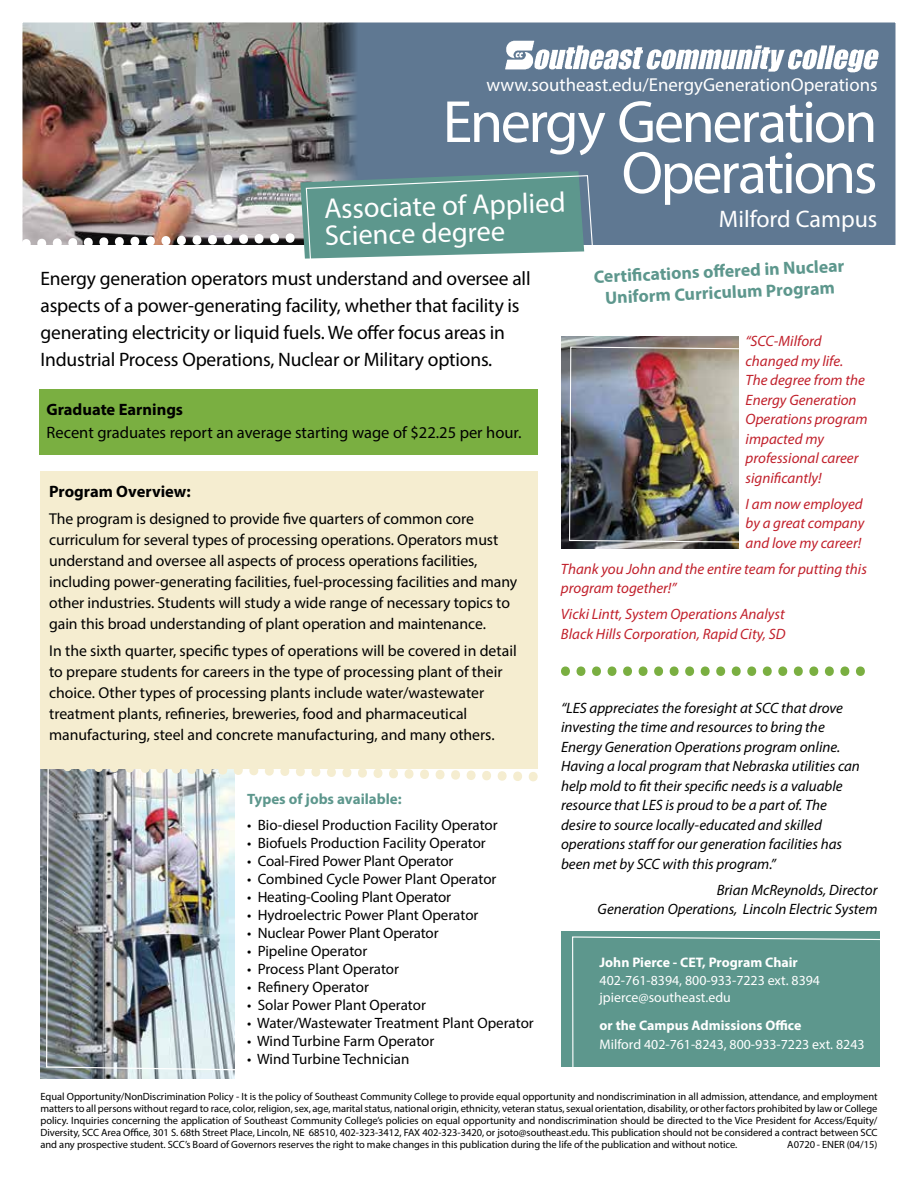
<style>
.page{position:relative;width:918px;height:1188px;background:#fff}
.page>*{position:absolute;margin:0;border:0;box-sizing:border-box;transform-origin:0 0}
.t1{font:75px "Myriad Pro";color:#fff}
.t2{font:60px/51px "Myriad Pro";letter-spacing:-.04em;color:#fff;text-align:right}
.t3{font:28.5px/26.7px "Myriad Pro";color:#fff}
.t4{font:24px "Myriad Pro";color:#fff}
.t5{font:19.5px/27px "Myriad Pro";letter-spacing:-.01em;color:#000}
.t6{font:18.75px "Myriad Pro";color:#fff}
.t7{font:700 17.85px/21.5px "Myriad Pro";color:#5d978d;text-align:center}
.t8{font:16.5px "Myriad Pro";color:#000}
.t9{font:700 16.5px "Myriad Pro";color:#000}
.t10{font:15.75px/21px "Myriad Pro";letter-spacing:-.005em;color:#000}
.t11{font:italic 15px/19.5px "Myriad Pro";color:#000}
.t12{font:15px "Myriad Pro";color:#000}
.t13{font:italic 15px/19.5px "Myriad Pro";color:#c1202b}
.t14{font:700 15px "Myriad Pro";color:#5d978d}
.t15{font:13.8px/16.5px "Myriad Pro";color:#fff}
.t16{font:700 13.8px "Myriad Pro";color:#fff}
.t17{font:10.5px/12px "Myriad Pro";letter-spacing:-.005em;color:#000;text-align:justify}
</style>
<div class="page">
<img style="left:561px;top:337px;width:178px;height:212px">
<img style="left:23px;top:23px;width:301px;height:221px">
<img style="left:40px;top:768px;width:195px;height:310px">
<div style="left:362px;top:0;width:556px;height:244px;background:#5f7892"></div>
<svg style="left:324px;top:23px;width:38px;height:148px;background:#596673"></svg>
<div style="left:40px;top:389px;width:498px;height:66px;background:#7aaf41"></div>
<div style="left:561px;top:932px;width:319px;height:135px;background:#5d978d"></div>
<svg style="left:572px;top:936px;width:308px;height:131px"></svg>
<img style="left:505px;top:41px;width:374px;height:32px">
<img style="left:569px;top:346px;width:170px;height:197px">
<svg style="left:300px;top:171px;width:294px;height:88px;background:#6a9c95"></svg>
<img style="left:45px;top:768px;width:190px;height:303px">
<div style="left:40px;top:471px;width:498px;height:297px;background:#f5edd0"></div>
<svg style="left:63px;top:768px;width:475px;height:13px"></svg>
<div style="left:0;top:0;width:918px;height:1188px;border:22px solid #fff"></div>
<svg style="left:561px;top:666px;width:304px;height:10px"></svg>
<h1 class="t1" style="left:1px;top:176px;width:296px;rotate:-1deg">...................</h1>
<h3 class="t6" style="left:487px;top:73px;width:392px">www.southeast.edu/EnergyGenerationOperations</h3>
<h2 class="t2" style="left:443px;top:95px;width:436px">Energy Generation<br>Operations</h2>
<h3 class="t4" style="left:719px;top:205px;width:160px">Milford Campus</h3>
<h3 class="t3" style="left:323px;top:196px;width:243px;rotate:-2deg">Associate of Applied<br>Science degree</h3>
<p class="t5" style="left:40px;top:264px;width:492px">Energy generation operators must understand and oversee all aspects of a power-generating facility, whether that facility is generating electricity or liquid fuels. We offer focus areas in Industrial Process Operations, Nuclear or Military options.</p>
<h3 class="t9" style="left:47px;top:399px;width:138px">Graduate Earnings</h3>
<h3 class="t8" style="left:47px;top:423px;width:476px">Recent graduates report an average starting wage of $22.25 per hour.</h3>
<h3 class="t9" style="left:49px;top:480px;width:143px">Program Overview:</h3>
<p class="t10" style="left:49px;top:508px;width:470px">The program is designed to provide five quarters of common core curriculum for several types of processing operations. Operators must understand and oversee all aspects of process operations facilities, including power-generating facilities, fuel-processing facilities and many other industries. Students will study a wide range of necessary topics to gain this broad understanding of plant operation and maintenance.</p>
<p class="t10" style="left:49px;top:640px;width:469px">In the sixth quarter, specific types of operations will be covered in detail to prepare students for careers in the type of processing plant of their choice. Other types of processing plants include water/wastewater treatment plants, refineries, breweries, food and pharmaceutical manufacturing, steel and concrete manufacturing, and many others.</p>
<h3 class="t14" style="left:247px;top:790px;width:156px">Types of jobs available:</h3>
<h3 class="t12" style="left:247px;top:816px;width:252px">• Bio-diesel Production Facility Operator</h3>
<h3 class="t12" style="left:247px;top:834px;width:240px">• Biofuels Production Facility Operator</h3>
<h3 class="t12" style="left:247px;top:852px;width:208px">• Coal-Fired Power Plant Operator</h3>
<h3 class="t12" style="left:247px;top:870px;width:251px">• Combined Cycle Power Plant Operator</h3>
<h3 class="t12" style="left:247px;top:888px;width:206px">• Heating-Cooling Plant Operator</h3>
<h3 class="t12" style="left:247px;top:906px;width:233px">• Hydroelectric Power Plant Operator</h3>
<h3 class="t12" style="left:247px;top:924px;width:193px">• Nuclear Power Plant Operator</h3>
<h3 class="t12" style="left:247px;top:942px;width:122px">• Pipeline Operator</h3>
<h3 class="t12" style="left:247px;top:960px;width:154px">• Process Plant Operator</h3>
<h3 class="t12" style="left:247px;top:978px;width:123px">• Refinery Operator</h3>
<h3 class="t12" style="left:247px;top:996px;width:180px">• Solar Power Plant Operator</h3>
<h3 class="t12" style="left:247px;top:1014px;width:288px">• Water/Wastewater Treatment Plant Operator</h3>
<h3 class="t12" style="left:247px;top:1032px;width:189px">• Wind Turbine Farm Operator</h3>
<h3 class="t12" style="left:247px;top:1050px;width:164px">• Wind Turbine Technician</h3>
<h3 class="t7" style="left:593px;top:266px;width:252px;rotate:-3deg">Certifi cations off ered in Nuclear<br>Uniform Curriculum Program</h3>
<h3 class="t13" style="left:746px;top:331px;width:123px">“SCC-Milford changed my life.<br>The degree from the<br>Energy Generation<br>Operations program impacted my professional career significantly!</h3>
<h3 class="t13" style="left:746px;top:494px;width:120px;text-align:justify">I am now employed by a great company and love my career!</h3>
<h3 class="t13" style="left:561px;top:559px;width:307px">Thank you John and the entire team for putting this program together!”</h3>
<h3 class="t13" style="left:561px;top:604px;width:226px">Vicki Lintt, System Operations Analyst<br>Black Hills Corporation, Rapid City, SD</h3>
<p class="t11" style="left:561px;top:698px;width:300px">“LES appreciates the foresight at SCC that drove investing the time and resources to bring the Energy Generation Operations program online.<br>Having a local program that Nebraska utilities can help mold to fit their specific needs is a valuable resource that LES is proud to be a part of. The desire to source locally-educated and skilled operations staff for our generation facilities has been met by SCC with this program.”</p>
<h3 class="t11" style="left:598px;top:880px;width:281px;text-align:right">Brian McReynolds, Director<br>Generation Operations, Lincoln Electric System</h3>
<h3 class="t16" style="left:600px;top:953px;width:200px">John Pierce - CET, Program Chair</h3>
<h3 class="t15" style="left:600px;top:972px;width:222px">402-761-8394, 800-933-7223 ext. 8394 jpierce@southeast.edu</h3>
<h3 class="t16" style="left:600px;top:1017px;width:203px">or the Campus Admissions Office</h3>
<h3 class="t15" style="left:600px;top:1036px;width:266px">Milford 402-761-8243, 800-933-7223 ext. 8243</h3>
<p class="t17" style="left:40px;top:1090px;width:839px">Equal Opportunity/NonDiscrimination Policy - It is the policy of Southeast Community College to provide equal opportunity and nondiscrimination in all admission, attendance, and employment matters to all persons without regard to race, color, religion, sex, age, marital status, national origin, ethnicity, veteran status, sexual orientation, disability, or other factors prohibited by law or College policy. Inquiries concerning the application of Southeast Community College’s policies on equal opportunity and nondiscrimination should be directed to the Vice President for Access/Equity/ Diversity, SCC Area Office, 301 S. 68th Street Place, Lincoln, NE 68510, 402-323-3412, FAX 402-323-3420, or jsoto@southeast.edu. This publication should not be considered a contract between SCC and any prospective student. SCC’s Board of Governors reserves the right to make changes in this publication during the life of the publication and without notice.</p>
<p class="t17" style="left:787px;top:1138px;width:92px">A0720 - ENER (04/15)</p>
</div>
